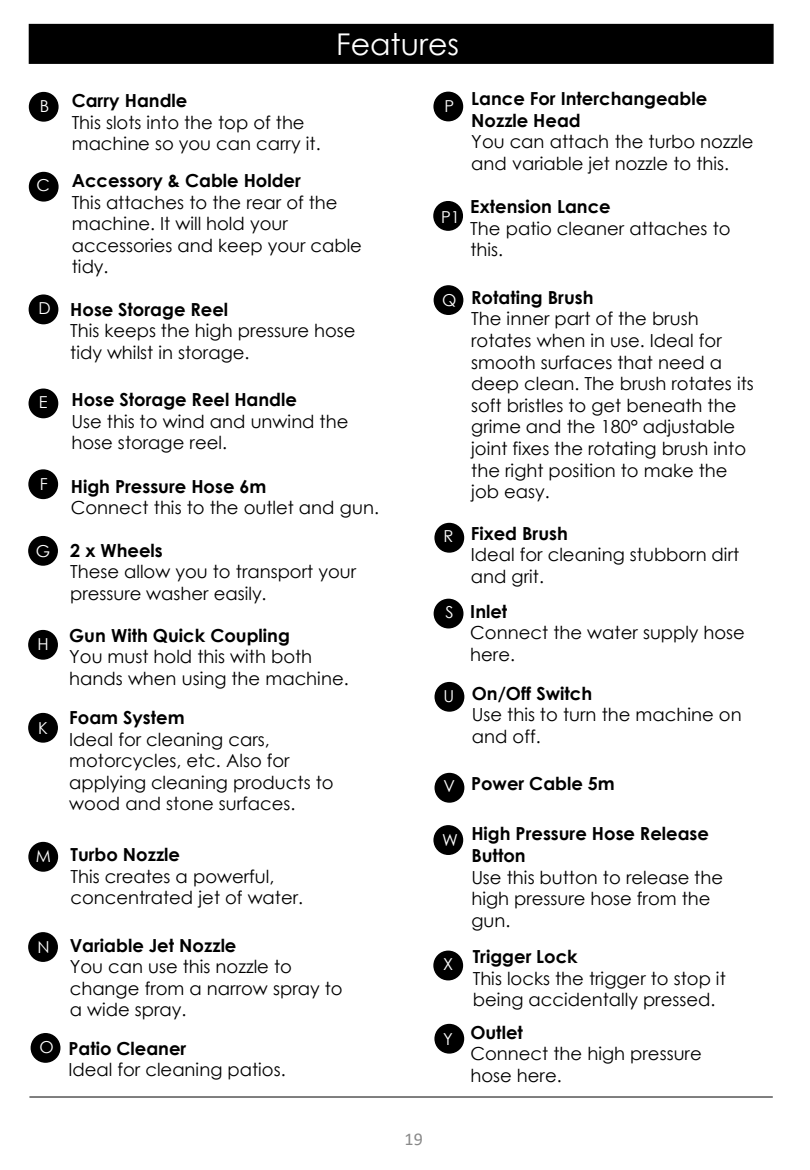
<style>
.page{position:relative;width:810px;height:1170px;background:#fff}
.page>*{position:absolute;margin:0;border:0;box-sizing:border-box;transform-origin:0 0}
.t1{font:30px "Century Gothic";color:#fff}
.t2{font:18px/21.6px "Century Gothic";color:#000}
.t3{font:700 18px/21.6px "Century Gothic";color:#000}
.t4{font:18px "Calibri";color:#898989}
.t5{font:16.5px "Century Gothic";color:#fff}
.s1{font-weight:700}
.s2{font-size:16.5px;color:#fff}
</style>
<div class="page">
<hr style="left:29px;top:1097px;width:744px;height:1px;background:#000">
<div style="left:29px;top:24px;width:745px;height:40px;background:#000;border:2px solid #000"></div>
<div style="left:29px;top:537px;width:28px;height:28px;background:#000;border-radius:50%"></div>
<div style="left:28px;top:536px;width:30px;height:30px;border:2px solid #000;border-radius:50%"></div>
<div style="left:29px;top:843px;width:28px;height:28px;background:#000;border-radius:50%"></div>
<div style="left:28px;top:842px;width:30px;height:30px;border:2px solid #000;border-radius:50%"></div>
<div style="left:29px;top:389px;width:29px;height:29px;background:#000;border-radius:50%"></div>
<div style="left:29px;top:389px;width:29px;height:29px;border:2px solid #000;border-radius:50%"></div>
<div style="left:29px;top:470px;width:28px;height:28px;background:#000;border-radius:50%"></div>
<div style="left:28px;top:469px;width:30px;height:30px;border:2px solid #000;border-radius:50%"></div>
<div style="left:29px;top:714px;width:28px;height:28px;background:#000;border-radius:50%"></div>
<div style="left:28px;top:713px;width:30px;height:30px;border:2px solid #000;border-radius:50%"></div>
<div style="left:30px;top:93px;width:28px;height:28px;background:#000;border-radius:50%"></div>
<div style="left:29px;top:92px;width:30px;height:30px;border:2px solid #000;border-radius:50%"></div>
<div style="left:30px;top:173px;width:28px;height:28px;background:#000;border-radius:50%"></div>
<div style="left:29px;top:172px;width:30px;height:30px;border:2px solid #000;border-radius:50%"></div>
<div style="left:29px;top:295px;width:29px;height:29px;background:#000;border-radius:50%"></div>
<div style="left:29px;top:294px;width:29px;height:30px;border:2px solid #000;border-radius:50%"></div>
<div style="left:29px;top:631px;width:28px;height:28px;background:#000;border-radius:50%"></div>
<div style="left:28px;top:630px;width:30px;height:30px;border:2px solid #000;border-radius:50%"></div>
<div style="left:31px;top:1034px;width:29px;height:28px;background:#000;border-radius:50%"></div>
<div style="left:31px;top:1033px;width:29px;height:30px;border:2px solid #000;border-radius:50%"></div>
<div style="left:29px;top:933px;width:28px;height:28px;background:#000;border-radius:50%"></div>
<div style="left:28px;top:932px;width:30px;height:30px;border:2px solid #000;border-radius:50%"></div>
<div style="left:434px;top:92px;width:28px;height:29px;background:#000;border-radius:50%"></div>
<div style="left:433px;top:92px;width:30px;height:29px;border:2px solid #000;border-radius:50%"></div>
<div style="left:435px;top:524px;width:28px;height:28px;background:#000;border-radius:50%"></div>
<div style="left:434px;top:523px;width:30px;height:30px;border:2px solid #000;border-radius:50%"></div>
<div style="left:434px;top:286px;width:29px;height:28px;background:#000;border-radius:50%"></div>
<div style="left:434px;top:285px;width:29px;height:30px;border:2px solid #000;border-radius:50%"></div>
<div style="left:434px;top:599px;width:29px;height:29px;background:#000;border-radius:50%"></div>
<div style="left:434px;top:599px;width:29px;height:29px;border:2px solid #000;border-radius:50%"></div>
<div style="left:435px;top:683px;width:29px;height:28px;background:#000;border-radius:50%"></div>
<div style="left:435px;top:682px;width:29px;height:30px;border:2px solid #000;border-radius:50%"></div>
<div style="left:435px;top:774px;width:29px;height:28px;background:#000;border-radius:50%"></div>
<div style="left:435px;top:773px;width:29px;height:30px;border:2px solid #000;border-radius:50%"></div>
<div style="left:434px;top:951px;width:28px;height:29px;background:#000;border-radius:50%"></div>
<div style="left:433px;top:951px;width:30px;height:29px;border:2px solid #000;border-radius:50%"></div>
<div style="left:434px;top:826px;width:28px;height:28px;background:#000;border-radius:50%"></div>
<div style="left:433px;top:825px;width:30px;height:30px;border:2px solid #000;border-radius:50%"></div>
<div style="left:435px;top:1025px;width:28px;height:28px;background:#000;border-radius:50%"></div>
<div style="left:434px;top:1024px;width:30px;height:30px;border:2px solid #000;border-radius:50%"></div>
<div style="left:434px;top:202px;width:28px;height:28px;background:#000;border-radius:50%"></div>
<div style="left:433px;top:201px;width:30px;height:30px;border:2px solid #000;border-radius:50%"></div>
<h1 class="t1" style="left:336px;top:23px;width:124px">Features</h1>
<p class="t5" style="left:40px;top:95px;width:11px">B</p>
<p class="t5" style="left:36px;top:174px;width:15px">C</p>
<p class="t3" style="left:72px;top:89px;width:117px">Carry Handle</p>
<p class="t2" style="left:72px;top:111px;width:250px">This slots into the top of the machine so you can carry it.</p>
<p class="t3" style="left:72px;top:169px;width:231px">Accessory &amp; Cable Holder</p>
<p class="t2" style="left:72px;top:191px;width:292px">This attaches to the rear of the machine. It will hold your accessories and keep your cable tidy.</p>
<p class="t5" style="left:445px;top:94px;width:11px">P</p>
<p class="t5" style="left:441px;top:205px;width:20px">P1</p>
<p class="t3" style="left:471px;top:87px;width:237px">Lance For Interchangeable<br>Nozzle Head</p>
<p class="t2" style="left:471px;top:131px;width:284px">You can attach the turbo nozzle and variable jet nozzle to this.</p>
<p class="t3" style="left:470px;top:195px;width:142px">Extension Lance</p>
<p class="t2" style="left:470px;top:217px;width:262px">The patio cleaner attaches to this.</p>
<p class="t5" style="left:38px;top:297px;width:14px">D</p>
<p class="t5" style="left:39px;top:391px;width:10px">E</p>
<p class="t5" style="left:40px;top:473px;width:9px">F</p>
<p class="t5" style="left:36px;top:539px;width:16px">G</p>
<p class="t5" style="left:37px;top:633px;width:13px">H</p>
<p class="t5" style="left:38px;top:716px;width:11px">K</p>
<p class="t3" style="left:70px;top:297px;width:159px">Hose Storage Reel</p>
<p class="t2" style="left:70px;top:320px;width:287px">This keeps the high pressure hose tidy whilst in storage.</p>
<p class="t3" style="left:71px;top:388px;width:227px">Hose Storage Reel Handle</p>
<p class="t2" style="left:71px;top:410px;width:278px">Use this to wind and unwind the hose storage reel.</p>
<p class="t3" style="left:71px;top:474px;width:197px">High Pressure Hose 6m</p>
<p class="t2" style="left:71px;top:497px;width:310px">Connect this to the outlet and gun.</p>
<p class="t3" style="left:70px;top:539px;width:94px">2 x Wheels</p>
<p class="t2" style="left:70px;top:561px;width:288px">These allow you to transport your pressure washer easily.</p>
<p class="t3" style="left:69px;top:623px;width:222px">Gun With Quick Coupling</p>
<p class="t2" style="left:69px;top:646px;width:281px">You must hold this with both hands when using the machine.</p>
<p class="t3" style="left:69px;top:706px;width:117px">Foam System</p>
<p class="t2" style="left:69px;top:728px;width:266px">Ideal for cleaning cars, motorcycles, etc. Also for applying cleaning products to wood and stone surfaces.</p>
<p class="t2" style="left:471px;top:286px;width:284px;text-indent:-29px"><sub>Q</sub> <span class="s1">Rotating Brush<br></span>The inner part of the brush rotates when in use. Ideal for smooth surfaces that need a deep clean. The brush rotates its soft bristles to get beneath the grime and the 180° adjustable joint fixes the rotating brush into the right position to make the job easy.</p>
<p class="t5" style="left:443px;top:525px;width:11px">R</p>
<p class="t3" style="left:471px;top:522px;width:99px">Fixed Brush</p>
<p class="t2" style="left:471px;top:544px;width:270px">Ideal for cleaning stubborn dirt and grit.</p>
<p class="t2" style="left:470px;top:600px;width:276px;text-indent:-25px"><span class="s2">S</span> <span class="s1">Inlet<br></span>Connect the water supply hose here.</p>
<p class="t2" style="left:472px;top:682px;width:271px;text-indent:-28px"><sub>U</sub> <span class="s1">On/Off Switch<br></span>Use this to turn the machine on and off.</p>
<p class="t5" style="left:444px;top:775px;width:13px">V</p>
<p class="t3" style="left:471px;top:772px;width:145px">Power Cable 5m</p>
<p class="t5" style="left:36px;top:844px;width:17px">M</p>
<p class="t3" style="left:70px;top:843px;width:111px">Turbo Nozzle</p>
<p class="t2" style="left:70px;top:865px;width:234px">This creates a powerful, concentrated jet of water.</p>
<p class="t3" style="left:471px;top:822px;width:239px;text-indent:-29px"><sub>W</sub> High Pressure Hose Release<br>Button</p>
<p class="t2" style="left:471px;top:866px;width:253px">Use this button to release the high pressure hose from the gun.</p>
<p class="t5" style="left:37px;top:936px;width:14px">N</p>
<p class="t3" style="left:70px;top:933px;width:168px">Variable Jet Nozzle</p>
<p class="t2" style="left:70px;top:956px;width:274px">You can use this nozzle to change from a narrow spray to a wide spray.</p>
<p class="t5" style="left:443px;top:953px;width:12px">X</p>
<p class="t3" style="left:473px;top:945px;width:106px">Trigger Lock</p>
<p class="t2" style="left:473px;top:967px;width:255px">This locks the trigger to stop it being accidentally pressed.</p>
<p class="t5" style="left:40px;top:1035px;width:16px">O</p>
<p class="t3" style="left:68px;top:1037px;width:120px">Patio Cleaner</p>
<p class="t2" style="left:68px;top:1059px;width:219px">Ideal for cleaning patios.</p>
<p class="t2" style="left:470px;top:1021px;width:233px;text-indent:-27px"><sub>Y</sub> <span class="s1">Outlet<br></span>Connect the high pressure hose here.</p>
<p class="t4" style="left:405px;top:1126px;width:20px">19</p>
</div>
